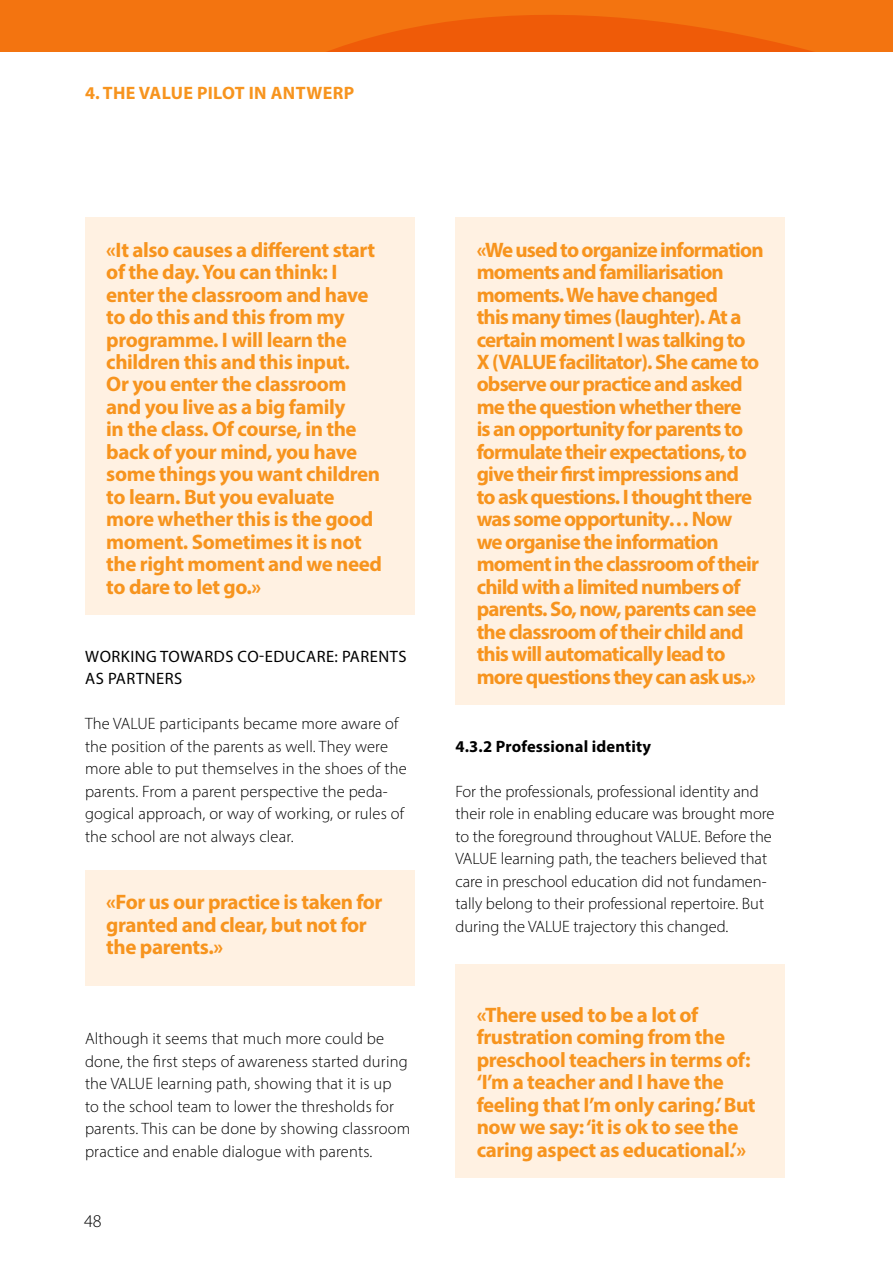
<style>
.page{position:relative;width:893px;height:1263px;background:#fff}
.page>*{position:absolute;margin:0;border:0;box-sizing:border-box;transform-origin:0 0}
.t1{font:700 21px/22.5px "Myriad Pro";letter-spacing:-.03em;color:#f7941e}
.t2{font:700 18px "Myriad Pro";letter-spacing:.02em;color:#f7941e}
.t3{font:300 18px "Myriad Pro";color:#000}
.t4{font:300 16.5px/22.5px "Myriad Pro";letter-spacing:.01em;color:#000}
.t5{font:16.5px/22.5px "Myriad Pro";letter-spacing:.03em;color:#000}
.t6{font:700 16.5px "Myriad Pro";letter-spacing:.01em;color:#000}
</style>
<div class="page">
<svg style="left:101px;top:4px;width:792px;height:48px;background:#f16b0d"></svg>
<div style="left:85px;top:218px;width:330px;height:397px;background:#fff1e2"></div>
<div style="left:85px;top:870px;width:330px;height:115px;background:#fff1e2"></div>
<div style="left:455px;top:218px;width:330px;height:487px;background:#fff1e2"></div>
<div style="left:455px;top:964px;width:330px;height:214px;background:#fff1e2"></div>
<p class="t2" style="left:85px;top:81px;width:271px">4. THE VALUE PILOT IN ANTWERP</p>
<p class="t1" style="left:106px;top:237px;width:277px">«It also causes a different start of the day. You can think: I enter the classroom and have to do this and this from my programme. I will learn the children this and this input.<br>Or you enter the classroom and you live as a big family<br>in the class. Of course, in the back of your mind, you have some things you want children to learn. But you evaluate more whether this is the good moment. Sometimes it is not the right moment and we need to dare to let go.»</p>
<p class="t5" style="left:85px;top:644px;width:323px">WORKING TOWARDS CO-EDUCARE: PARENTS<br>AS PARTNERS</p>
<p class="t4" style="left:85px;top:712px;width:323px">The VALUE participants became more aware of the position of the parents as well. They were more able to put themselves in the shoes of the parents. From a parent perspective the peda&shy;gogical approach, or way of working, or rules of the school are not always clear.</p>
<p class="t1" style="left:106px;top:890px;width:278px">«For us our practice is taken for granted and clear, but not for the parents.»</p>
<p class="t4" style="left:85px;top:1027px;width:327px">Although it seems that much more could be done, the first steps of awareness started during the VALUE learning path, showing that it is up<br>to the school team to lower the thresholds for parents. This can be done by showing classroom practice and enable dialogue with parents.</p>
<p class="t3" style="left:84px;top:1210px;width:19px">48</p>
<p class="t1" style="left:477px;top:237px;width:289px">«We used to organize information moments and familiarisation moments. We have changed<br>this many times (laughter). At a certain moment I was talking to<br>X (VALUE facilitator). She came to observe our practice and asked me the question whether there<br>is an opportunity for parents to formulate their expectations, to give their first impressions and<br>to ask questions. I thought there was some opportunity… Now<br>we organise the information moment in the classroom of their child with a limited numbers of parents. So, now, parents can see the classroom of their child and this will automatically lead to more questions they can ask us.»</p>
<p class="t6" style="left:455px;top:735px;width:197px">4.3.2 Professional identity</p>
<p class="t4" style="left:455px;top:780px;width:321px">For the professionals, professional identity and their role in enabling educare was brought more to the foreground throughout VALUE. Before the VALUE learning path, the teachers believed that care in preschool education did not fundamen&shy;tally belong to their professional repertoire. But during the VALUE trajectory this changed.</p>
<p class="t1" style="left:477px;top:1002px;width:280px">«There used to be a lot of frustration coming from the preschool teachers in terms of: ‘I’m a teacher and I have the feeling that I’m only caring.’ But now we say: ‘it is ok to see the caring aspect as educational.’»</p>
</div>
